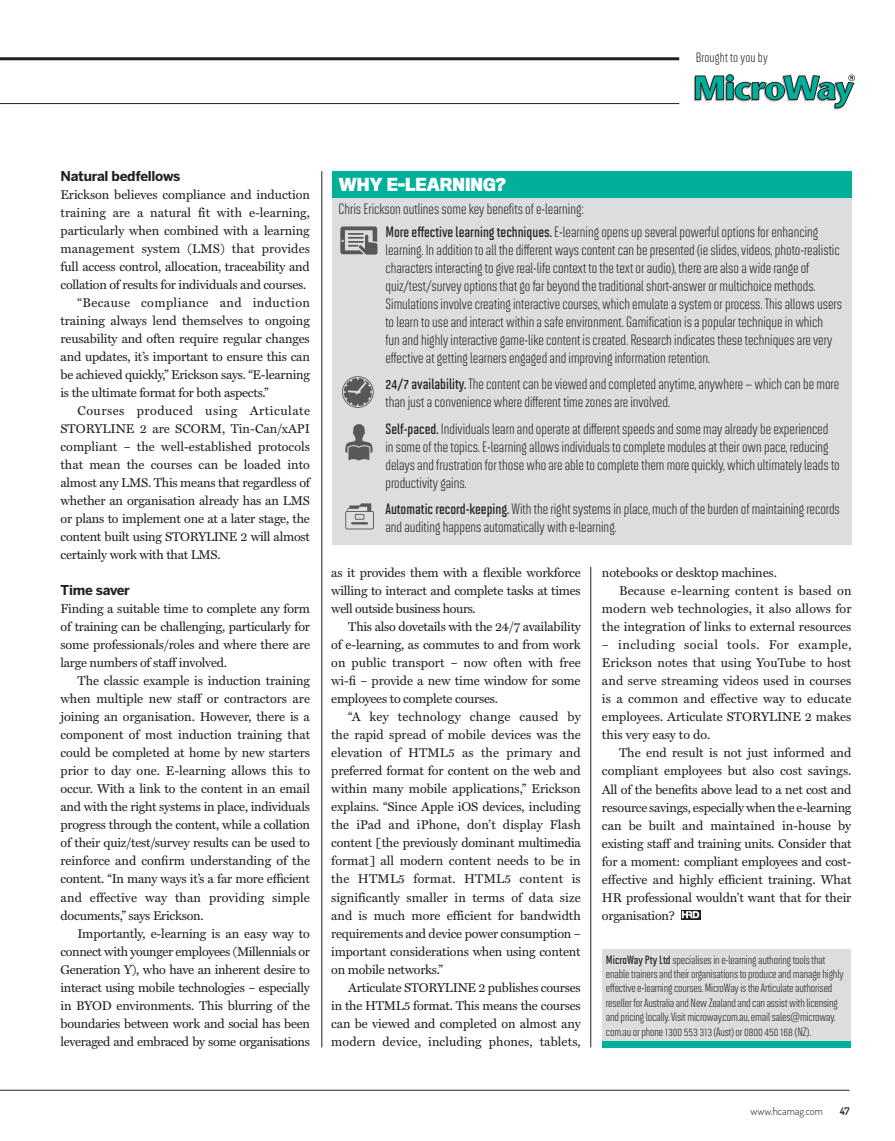
<style>
.page{position:relative;width:895px;height:1141px;background:#fff}
.page>*{position:absolute;margin:0;border:0;box-sizing:border-box;transform-origin:0 0}
.t1{font:700 16.5px "Titling Gothic FB Narrow";color:#fff}
.t2{font:15px/18px "Solano Gothic MVB";color:#231f20}
.t3{font:700 13.5px "Benton Sans";letter-spacing:-.02em;color:#231f20}
.t4{font:13.5px "Solano Gothic MVB";letter-spacing:.01em;color:#231f20}
.t5{font:12.75px/18px "Miller Text";letter-spacing:-.01em;color:#231f20;text-align:justify}
.t6{font:12.75px "Miller Text";letter-spacing:.01em;color:#231f20}
.t7{font:12.75px "Miller Text";letter-spacing:.015em;color:#231f20}
.t8{font:12.75px "Miller Text";letter-spacing:.03em;color:#231f20}
.t9{font:12.75px "Miller Text";letter-spacing:.04em;color:#231f20}
.t10{font:12px/14.4px "Solano Gothic MVB";letter-spacing:-.01em;color:#231f20}
.t11{font:300 10.5px "Dosis";color:#231f20}
.t12{font:600 10.5px "Dosis";color:#231f20}
.s1{font-weight:600}
</style>
<div class="page">
<hr style="left:0;top:1089px;width:849px;height:1px;background:#231f20">
<hr style="left:0;top:103px;width:679px;height:1px;background:#231f20">
<hr style="left:0;top:57px;width:679px;height:3px;background:#231f20">
<svg style="left:694px;top:74px;width:161px;height:35px"></svg>
<hr style="left:322px;top:171px;width:1px;height:876px;background:#231f20">
<hr style="left:590px;top:567px;width:1px;height:480px;background:#231f20">
<div style="left:681px;top:909px;width:19px;height:10px;background:#231f20"></div>
<svg style="left:682px;top:911px;width:17px;height:7px"></svg>
<div style="left:602px;top:948px;width:249px;height:99px;background:#dcdddf"></div>
<div style="left:602px;top:1040px;width:249px;height:7px;background:#00b09b"></div>
<div style="left:332px;top:196px;width:519px;height:348px;background:#dcdddf"></div>
<div style="left:332px;top:171px;width:519px;height:27px;background:#00b09b"></div>
<svg style="left:340px;top:226px;width:37px;height:28px"></svg>
<svg style="left:342px;top:376px;width:32px;height:32px"></svg>
<svg style="left:345px;top:424px;width:28px;height:36px"></svg>
<svg style="left:345px;top:503px;width:29px;height:26px"></svg>
<p class="t4" style="left:696px;top:50px;width:74px">Brought to you by</p>
<p class="t3" style="left:61px;top:168px;width:121px">Natural bedfellows</p>
<p class="t5" style="left:61px;top:186px;width:251px">Erickson believes compliance and induction</p>
<p class="t5" style="left:61px;top:204px;width:251px">training are a natural fit with e-learning,</p>
<p class="t5" style="left:61px;top:222px;width:251px">particularly when combined with a learning</p>
<p class="t6" style="left:61px;top:241px;width:251px">management system (LMS) that provides</p>
<p class="t5" style="left:61px;top:258px;width:251px">full access control, allocation, traceability and</p>
<p class="t5" style="left:61px;top:276px;width:247px">collation of results for individuals and courses.</p>
<p class="t8" style="left:78px;top:295px;width:234px">“Because compliance and induction</p>
<p class="t5" style="left:61px;top:312px;width:251px">training always lend themselves to ongoing</p>
<p class="t5" style="left:61px;top:330px;width:251px">reusability and often require regular changes</p>
<p class="t5" style="left:61px;top:348px;width:251px">and updates, it’s important to ensure this can</p>
<p class="t5" style="left:61px;top:366px;width:251px">be achieved quickly,” Erickson says. “E-learning</p>
<p class="t5" style="left:61px;top:384px;width:210px">is the ultimate format for both aspects.”</p>
<p class="t9" style="left:78px;top:403px;width:234px">Courses produced using Articulate</p>
<p class="t5" style="left:61px;top:420px;width:251px">STORYLINE 2 are SCORM, Tin-Can/xAPI</p>
<p class="t5" style="left:61px;top:438px;width:251px">compliant – the well-established protocols</p>
<p class="t5" style="left:61px;top:456px;width:251px">that mean the courses can be loaded into</p>
<p class="t5" style="left:61px;top:474px;width:251px">almost any LMS. This means that regardless of</p>
<p class="t5" style="left:61px;top:492px;width:251px">whether an organisation already has an LMS</p>
<p class="t5" style="left:61px;top:510px;width:251px">or plans to implement one at a later stage, the</p>
<p class="t5" style="left:61px;top:528px;width:251px">content built using STORYLINE 2 will almost</p>
<p class="t5" style="left:61px;top:546px;width:162px">certainly work with that LMS.</p>
<p class="t3" style="left:61px;top:582px;width:71px">Time saver</p>
<p class="t5" style="left:61px;top:600px;width:251px">Finding a suitable time to complete any form of training can be challenging, particularly for some professionals/roles and where there are large numbers of staff involved.</p>
<p class="t5" style="left:61px;top:672px;width:251px;text-indent:17px">The classic example is induction training when multiple new staff or contractors are joining an organisation. However, there is a component of most induction training that could be completed at home by new starters prior to day one. E-learning allows this to occur. With a link to the content in an email and with the right systems in place, individuals progress through the content, while a collation of their quiz/test/survey results can be used to reinforce and confirm understanding of the content. “In many ways it’s a far more efficient and effective way than providing simple documents,” says Erickson.</p>
<p class="t5" style="left:61px;top:924px;width:251px;text-indent:17px">Importantly, e-learning is an easy way to connect with younger employees (Millennials or Generation Y), who have an inherent desire to interact using mobile technologies – especially in BYOD environments. This blurring of the boundaries between work and social has been leveraged and embraced by some organisations</p>
<p class="t1" style="left:339px;top:174px;width:169px">WHY E-LEARNING?</p>
<p class="t2" style="left:385px;top:198px;width:434px;line-height:22.2px;text-indent:-47px">Chris Erickson outlines some key benefits of e-learning:<br><span class="s1">More effective learning techniques.</span> E-learning opens up several powerful options for enhancing</p>
<p class="t2" style="left:385px;top:240px;width:458px">learning. In addition to all the different ways content can be presented (ie slides, videos, photo-realistic characters interacting to give real-life context to the text or audio), there are also a wide range of quiz/test/survey options that go far beyond the traditional short-answer or multichoice methods.<br>Simulations involve creating interactive courses, which emulate a system or process. This allows users to learn to use and interact within a safe environment. Gamification is a popular technique in which<br>fun and highly interactive game-like content is created. Research indicates these techniques are very effective at getting learners engaged and improving information retention.</p>
<p class="t2" style="left:385px;top:375px;width:455px"><span class="s1">24/7 availability.</span> The content can be viewed and completed anytime, anywhere – which can be more than just a convenience where different time zones are involved.</p>
<p class="t2" style="left:385px;top:419px;width:456px"><span class="s1">Self-paced.</span> Individuals learn and operate at different speeds and some may already be experienced in some of the topics. E-learning allows individuals to complete modules at their own pace, reducing delays and frustration for those who are able to complete them more quickly, which ultimately leads to productivity gains.</p>
<p class="t2" style="left:385px;top:500px;width:456px"><span class="s1">Automatic record-keeping.</span> With the right systems in place, much of the burden of maintaining records and auditing happens automatically with e-learning.</p>
<p class="t5" style="left:331px;top:564px;width:251px">as it provides them with a flexible workforce willing to interact and complete tasks at times well outside business hours.</p>
<p class="t5" style="left:331px;top:618px;width:251px;text-indent:17px">This also dovetails with the 24/7 availability of e-learning, as commutes to and from work on public transport – now often with free wi-fi – provide a new time window for some employees to complete courses.</p>
<p class="t5" style="left:331px;top:708px;width:251px;text-indent:17px">“A key technology change caused by the rapid spread of mobile devices was the elevation of HTML5 as the primary and preferred format for content on the web and within many mobile applications,” Erickson explains. “Since Apple iOS devices, including the iPad and iPhone, don’t display Flash content [the previously dominant multimedia format] all modern content needs to be in the HTML5 format. HTML5 content is significantly smaller in terms of data size and is much more efficient for bandwidth requirements and device power consumption – important considerations when using content on mobile networks.”</p>
<p class="t5" style="left:331px;top:978px;width:251px;text-indent:17px">Articulate STORYLINE 2 publishes courses in the HTML5 format. This means the courses can be viewed and completed on almost any modern device, including phones, tablets,</p>
<p class="t5" style="left:602px;top:564px;width:176px">notebooks or desktop machines.</p>
<p class="t7" style="left:619px;top:583px;width:234px">Because e-learning content is based on</p>
<p class="t6" style="left:602px;top:601px;width:251px">modern web technologies, it also allows for</p>
<p class="t5" style="left:602px;top:618px;width:251px">the integration of links to external resources</p>
<p class="t5" style="left:602px;top:636px;width:251px">– including social tools. For example, Erickson notes that using YouTube to host and serve streaming videos used in courses is a common and effective way to educate employees. Articulate STORYLINE 2 makes this very easy to do.</p>
<p class="t5" style="left:602px;top:744px;width:251px;text-indent:17px">The end result is not just informed and compliant employees but also cost savings.<br>All of the benefits above lead to a net cost and resource savings, especially when the e-learning can be built and maintained in-house by existing staff and training units. Consider that for a moment: compliant employees and cost&shy;effective and highly efficient training. What HR professional wouldn’t want that for their organisation?</p>
<p class="t10" style="left:606px;top:952px;width:239px"><span class="s1">MicroWay Pty Ltd</span> specialises in e-learning authoring tools that enable trainers and their organisations to produce and manage highly effective e-learning courses. MicroWay is the Articulate authorised reseller for Australia and New Zealand and can assist with licensing and pricing locally. Visit microway.com.au, email sales@microway. com.au or phone 1300 553 313 (Aust) or 0800 450 168 (NZ).</p>
<p class="t11" style="left:750px;top:1104px;width:74px">www.hcamag.com</p>
<p class="t12" style="left:840px;top:1104px;width:11px">47</p>
</div>
